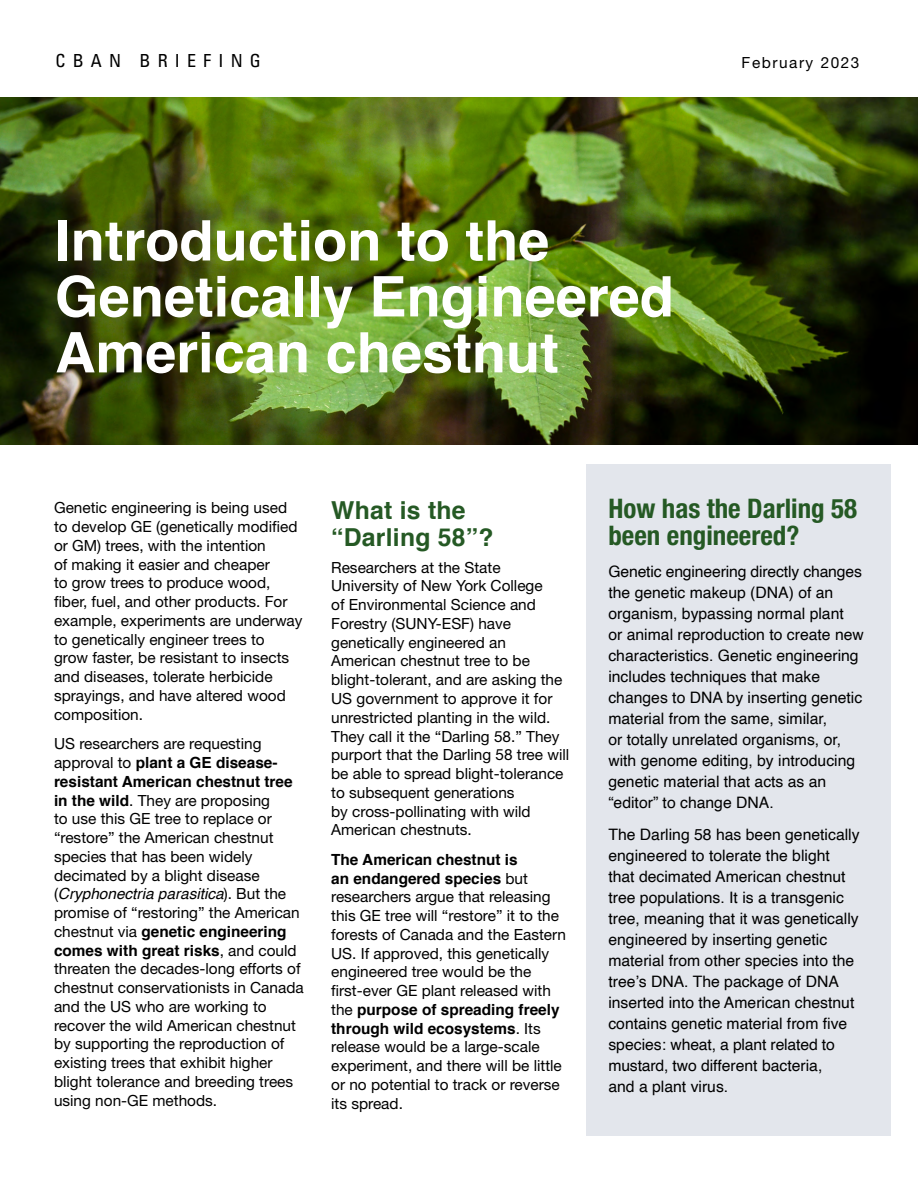
<style>
.page{position:relative;width:918px;height:1188px;background:#fff}
.page>*{position:absolute;margin:0;border:0;box-sizing:border-box;transform-origin:0 0}
.t1{font:700 55.95px/55.9px "Helvetica";color:#fff}
.t2{font:700 condensed 27px/27px "Helvetica Neue LT Std";color:#255924}
.t3{font:700 24.75px/27px "Helvetica";letter-spacing:.01em;color:#255924}
.t4{font:condensed 18px "Univers LT Std";letter-spacing:.4em;color:#000}
.t5{font:15.75px/21px "Helvetica";color:#000}
.t6{font:15.3px/18.8px "Helvetica Neue LT Std";color:#000}
.t7{font:700 15.3px/18.8px "Helvetica";color:#000}
.t8{font:italic 15.3px "Helvetica";color:#000}
.t9{font:15.3px "Helvetica Neue LT Std";letter-spacing:.1em;color:#000}
.s1{font-family:"Helvetica Neue LT Std";font-weight:400}
.s2{font-family:"Helvetica";font-weight:700}
.s3{font-family:"Helvetica Neue LT Std";font-style:normal}
</style>
<div class="page">
<div style="left:586px;top:464px;width:305px;height:672px;background:#e3e6ec"></div>
<img style="left:0;top:97px;width:918px;height:348px">
<p class="t4" style="left:56px;top:49px;width:207px">CBAN BRIEFING</p>
<p class="t9" style="left:742px;top:53px;width:119px">February 2023</p>
<h1 class="t1" style="left:55px;top:214px;width:620px">Introduction to the<br>Genetically Engineered<br>American chestnut</h1>
<p class="t6" style="left:54px;top:498px;width:250px">Genetic engineering is being used to develop GE (genetically modified or GM) trees, with the intention<br>of making it easier and cheaper<br>to grow trees to produce wood, fiber, fuel, and other products. For example, experiments are underway to genetically engineer trees to grow faster, be resistant to insects and diseases, tolerate herbicide sprayings, and have altered wood composition.</p>
<p class="t6" style="left:54px;top:734px;width:209px">US researchers are requesting</p>
<p class="t7" style="left:54px;top:753px;width:240px"><span class="s1">approval to</span> plant a GE disease&shy;resistant American chestnut tree</p>
<p class="t6" style="left:54px;top:791px;width:221px"><span class="s2">in the wild</span>. They are proposing to use this GE tree to replace or “restore” the American chestnut species that has been widely decimated by a blight disease</p>
<p class="t8" style="left:54px;top:882px;width:234px"><span class="s3">(</span>Cryphonectria parasitica<span class="s3">). But the</span></p>
<p class="t6" style="left:54px;top:903px;width:247px">promise of “restoring” the American</p>
<p class="t7" style="left:54px;top:922px;width:244px"><span class="s1">chestnut via</span> genetic engineering comes with great risks<span class="s1">, and could</span></p>
<p class="t6" style="left:54px;top:959px;width:251px">threaten the decades-long efforts of chestnut conservationists in Canada and the US who are working to recover the wild American chestnut by supporting the reproduction of existing trees that exhibit higher blight tolerance and breeding trees using non-GE methods.</p>
<h3 class="t3" style="left:331px;top:497px;width:164px">What is the “Darling 58”?</h3>
<p class="t6" style="left:331px;top:558px;width:240px">Researchers at the State<br>University of New York College<br>of Environmental Science and<br>Forestry (SUNY-ESF) have genetically engineered an<br>American chestnut tree to be blight-tolerant, and are asking the<br>US government to approve it for unrestricted planting in the wild.<br>They call it the “Darling 58.” They purport that the Darling 58 tree will be able to spread blight-tolerance to subsequent generations<br>by cross-pollinating with wild<br>American chestnuts.</p>
<p class="t7" style="left:331px;top:850px;width:198px">The American chestnut is an endangered species <span class="s1">but</span></p>
<p class="t6" style="left:331px;top:887px;width:236px">researchers argue that releasing this GE tree will “restore” it to the forests of Canada and the Eastern US. If approved, this genetically engineered tree would be the first-ever GE plant released with</p>
<p class="t7" style="left:331px;top:1000px;width:230px"><span class="s1">the</span> purpose of spreading freely through wild ecosystems<span class="s1">. Its</span></p>
<p class="t6" style="left:331px;top:1037px;width:232px">release would be a large-scale experiment, and there will be little or no potential to track or reverse its spread.</p>
<h2 class="t2" style="left:608px;top:495px;width:250px">How has the Darling 58 been engineered?</h2>
<p class="t5" style="left:608px;top:562px;width:257px">Genetic engineering directly changes the genetic makeup (DNA) of an organism, bypassing normal plant<br>or animal reproduction to create new characteristics. Genetic engineering includes techniques that make changes to DNA by inserting genetic material from the same, similar,<br>or totally unrelated organisms, or, with genome editing, by introducing genetic material that acts as an “editor” to change DNA.</p>
<p class="t5" style="left:608px;top:824px;width:253px">The Darling 58 has been genetically engineered to tolerate the blight that decimated American chestnut tree populations. It is a transgenic tree, meaning that it was genetically engineered by inserting genetic material from other species into the tree’s DNA. The package of DNA inserted into the American chestnut contains genetic material from five species: wheat, a plant related to mustard, two different bacteria,<br>and a plant virus.</p>
</div>
